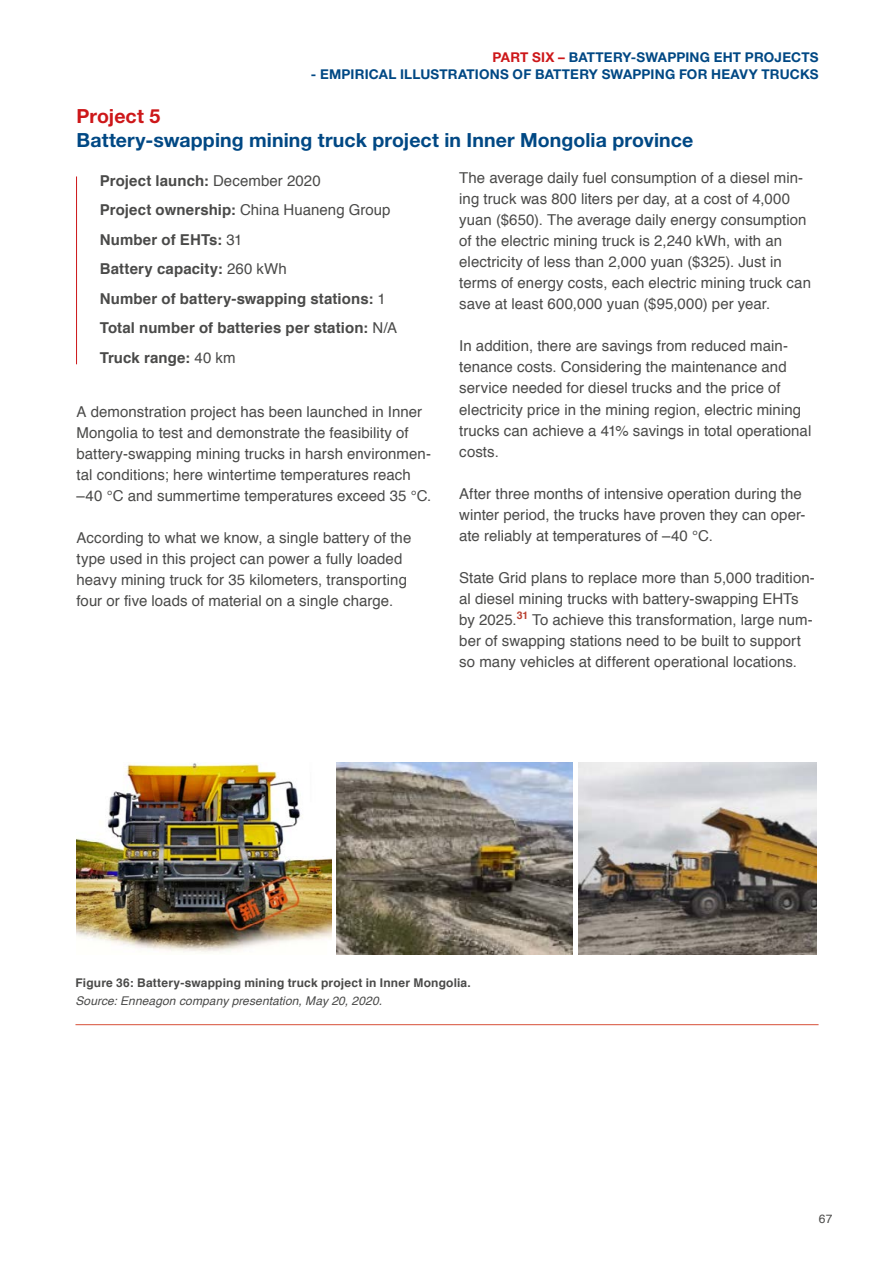
<style>
.page{position:relative;width:893px;height:1263px;background:#fff}
.page>*{position:absolute;margin:0;border:0;box-sizing:border-box;transform-origin:0 0}
.t1{font:700 19.5px "Helvetica Neue LT Std";letter-spacing:.005em;color:#004884}
.t2{font:700 19.5px "Helvetica Neue LT Std";color:#cd1719}
.t3{font:15px/21px "Helvetica";letter-spacing:.005em;color:#4a4a49}
.t4{font:700 15px/29.5px "Helvetica";letter-spacing:.005em;color:#4a4a49}
.t5{font:700 13.5px "Helvetica Neue LT Std";letter-spacing:.01em;color:#004884}
.t6{font:700 12px "Helvetica";letter-spacing:.015em;color:#4a4a49}
.t7{font:italic 12px "Helvetica";letter-spacing:.01em;color:#4a4a49}
.t8{font:12px "Helvetica";color:#4a4a49}
.s1{color:#cd1719}
.s2{font-weight:400}
</style>
<div class="page">
<hr style="left:76px;top:176px;width:1px;height:188px;background:#cd1719">
<img style="left:77px;top:763px;width:255px;height:190px">
<img style="left:337px;top:763px;width:236px;height:192px">
<img style="left:578px;top:763px;width:238px;height:192px">
<hr style="left:75px;top:1024px;width:744px;height:1px;background:#d74f38">
<p class="t5" style="left:492px;top:49px;width:328px"><span class="s1">PART SIX –</span> BATTERY-SWAPPING EHT PROJECTS</p>
<p class="t5" style="left:311px;top:65px;width:509px">- EMPIRICAL ILLUSTRATIONS OF BATTERY SWAPPING FOR HEAVY TRUCKS</p>
<h1 class="t2" style="left:77px;top:104px;width:85px">Project 5</h1>
<h1 class="t1" style="left:77px;top:128px;width:618px">Battery-swapping mining truck project in Inner Mongolia province</h1>
<p class="t4" style="left:100px;top:166px;width:299px">Project launch: <span class="s2">December 2020<br></span>Project ownership: <span class="s2">China Huaneng Group<br></span>Number of EHTs: <span class="s2">31<br></span>Battery capacity: <span class="s2">260 kWh<br></span>Number of battery-swapping stations: <span class="s2">1<br></span>Total number of batteries per station: <span class="s2">N/A<br></span>Truck range: <span class="s2">40 km</span></p>
<p class="t3" style="left:459px;top:168px;width:353px">The average daily fuel consumption of a diesel min&shy;ing truck was 800 liters per day, at a cost of 4,000 yuan ($650). The average daily energy consumption of the electric mining truck is 2,240 kWh, with an electricity of less than 2,000 yuan ($325). Just in terms of energy costs, each electric mining truck can save at least 600,000 yuan ($95,000) per year.</p>
<p class="t3" style="left:459px;top:336px;width:354px">In addition, there are savings from reduced main&shy;tenance costs. Considering the maintenance and service needed for diesel trucks and the price of electricity price in the mining region, electric mining trucks can achieve a 41% savings in total operational costs.</p>
<p class="t3" style="left:459px;top:483px;width:348px">After three months of intensive operation during the winter period, the trucks have proven they can oper&shy;ate reliably at temperatures of –40 °C.</p>
<p class="t3" style="left:459px;top:567px;width:357px">State Grid plans to replace more than 5,000 tradition&shy;al diesel mining trucks with battery-swapping EHTs by 2025.<sup>31</sup> To achieve this transformation, large num&shy;ber of swapping stations need to be built to support so many vehicles at different operational locations.</p>
<p class="t3" style="left:77px;top:402px;width:356px">A demonstration project has been launched in Inner Mongolia to test and demonstrate the feasibility of battery-swapping mining trucks in harsh environmen&shy;tal conditions; here wintertime temperatures reach –40 °C and summertime temperatures exceed 35 °C.</p>
<p class="t3" style="left:77px;top:528px;width:336px">According to what we know, a single battery of the type used in this project can power a fully loaded heavy mining truck for 35 kilometers, transporting four or five loads of material on a single charge.</p>
<p class="t6" style="left:75px;top:973px;width:397px">Figure 36: Battery-swapping mining truck project in Inner Mongolia.</p>
<p class="t7" style="left:75px;top:992px;width:308px">Source: Enneagon company presentation, May 20, 2020.</p>
<p class="t8" style="left:819px;top:1210px;width:15px">67</p>
</div>
